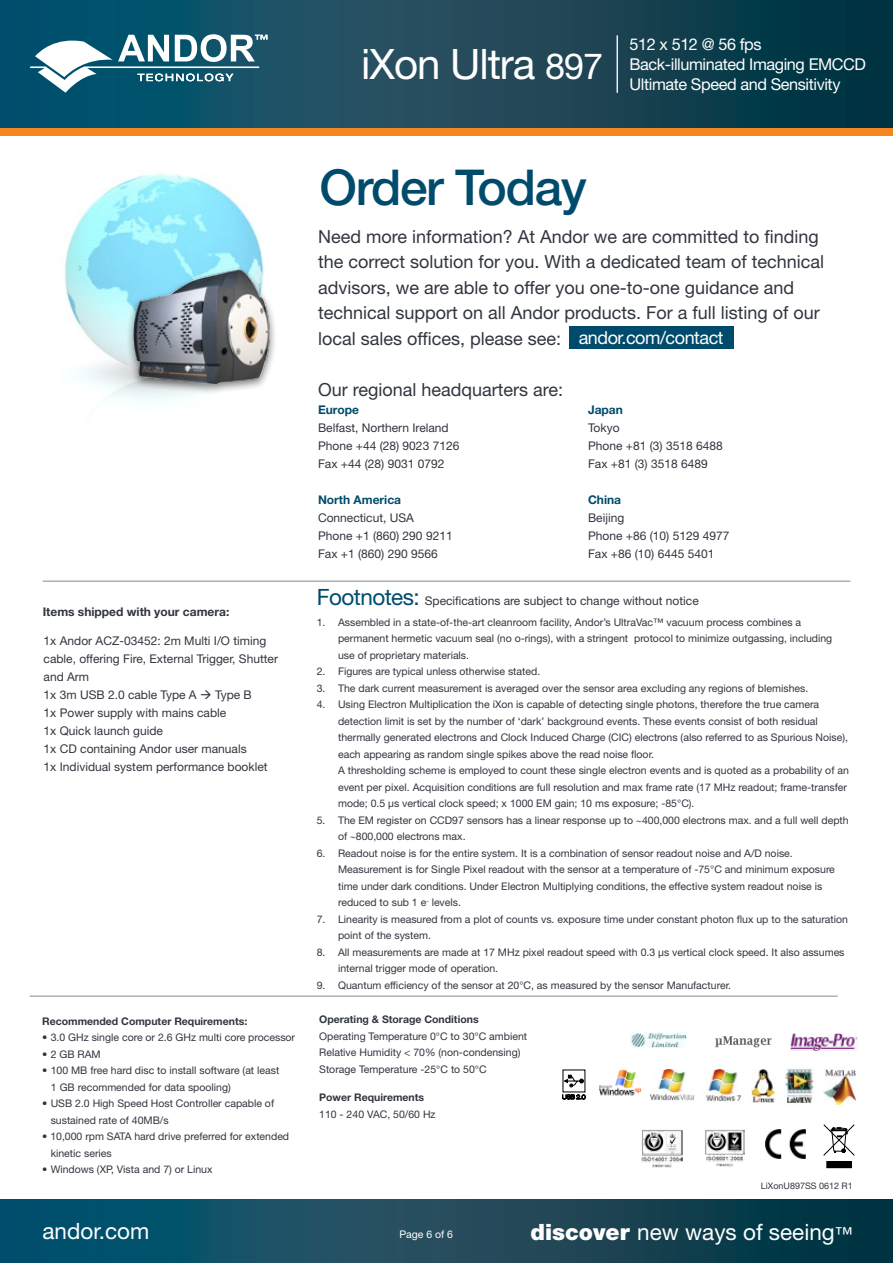
<style>
.page{position:relative;width:893px;height:1263px;background:#fff}
.page>*{position:absolute;margin:0;border:0;box-sizing:border-box;transform-origin:0 0}
.t1{font:500 49.5px "Helvetica Neue LT Std";letter-spacing:-.025em;color:#004b6c}
.t2{font:42px "Helvetica Neue LT Std";letter-spacing:-.025em;color:#fff}
.t3{font:22.5px "Helvetica Neue LT Std";color:#fff}
.t4{font:18px/25.5px "Helvetica Neue LT Std";color:#31353f}
.t5{font:18px "Helvetica Neue LT Std";letter-spacing:-.025em;color:#fff}
.t6{font:16.2px/20.4px "Helvetica Neue LT Std";letter-spacing:-.025em;color:#fff}
.t7{font:12px/18px "Helvetica Neue LT Std";color:#31353f}
.t8{font:700 12px "Helvetica Neue LT Std";color:#004b6c}
.t9{font:700 12px "Helvetica Neue LT Std";color:#31353f}
.t10{font:10.5px/16.5px "Helvetica Neue LT Std";color:#31353f}
.t11{font:700 10.5px "Helvetica Neue LT Std";color:#31353f}
.t12{font:10.5px "Helvetica Neue LT Std";color:#fff}
.t13{font:9px "Helvetica Neue LT Std";color:#31353f}
.s1{font-size:36px}
.s2{font-size:22.5px;color:#004b6c}
.s3{font-weight:900}
.s4{font-size:18px}
</style>
<div class="page">
<img style="left:0;top:1199px;width:893px;height:64px">
<div style="left:0;top:128px;width:893px;height:8px;background:#f5851e"></div>
<img style="left:0;top:0;width:893px;height:128px">
<svg style="left:30px;top:34px;width:237px;height:59px"></svg>
<hr style="left:617px;top:35px;width:1px;height:58px;background:#fff">
<hr style="left:43px;top:581px;width:807px;height:1px;background:#86898f">
<img style="left:64px;top:173px;width:200px;height:229px">
<div style="left:569px;top:326px;width:164px;height:23px;background:#004b6c"></div>
<hr style="left:30px;top:996px;width:808px;height:1px;background:#86898f">
<div style="left:125px;top:266px;width:153px;height:129px;background:#000;opacity:.5"></div>
<img style="left:133px;top:268px;width:141px;height:115px">
<img style="left:785px;top:1068px;width:30px;height:35px">
<img style="left:823px;top:1069px;width:32px;height:36px">
<img style="left:752px;top:1069px;width:24px;height:33px">
<img style="left:706px;top:1069px;width:35px;height:33px">
<img style="left:650px;top:1069px;width:44px;height:32px">
<img style="left:599px;top:1069px;width:43px;height:27px">
<img style="left:631px;top:1032px;width:55px;height:15px">
<img style="left:715px;top:1036px;width:56px;height:12px">
<img style="left:790px;top:1033px;width:67px;height:18px">
<div style="left:827px;top:1161px;width:24px;height:7px;background:#000"></div>
<svg style="left:823px;top:1124px;width:31px;height:32px"></svg>
<img style="left:766px;top:1130px;width:40px;height:28px">
<img style="left:705px;top:1130px;width:39px;height:36px">
<img style="left:641px;top:1130px;width:41px;height:37px">
<svg style="left:562px;top:1069px;width:23px;height:30px"></svg>
<h3 class="t6" style="left:629px;top:33px;width:238px">512 x 512 @ 56 fps<br>Back-illuminated Imaging EMCCD<br>Ultimate Speed and Sensitivity</h3>
<h2 class="t2" style="left:427px;top:38px;width:177px">iXon3 <span class="s1">897</span></h2>
<h3 class="t6" style="left:629px;top:43px;width:224px">8.2 x 8.2 mm / 512 x 512 sensor</h3>
<h2 class="t2" style="left:361px;top:39px;width:176px">iXon Ultra</h2>
<h3 class="t6" style="left:629px;top:63px;width:216px">Lowest Noise Imaging EMCCD</h3>
<p class="t9" style="left:43px;top:604px;width:188px">Items shipped with your camera:</p>
<p class="t7" style="left:44px;top:632px;width:236px">1x Andor ACZ-03452: 2m Multi I/O timing cable, offering Fire, External Trigger, Shutter and Arm<br>1x 3m USB 2.0 cable Type A → Type B<br>1x Power supply with mains cable<br>1x Quick launch guide<br>1x CD containing Andor user manuals<br>1x Individual system performance booklet</p>
<p class="t11" style="left:42px;top:1014px;width:207px">Recommended Computer Requirements:</p>
<p class="t10" style="left:42px;top:1029px;width:254px">• 3.0 GHz single core or 2.6 GHz multi core processor</p>
<p class="t10" style="left:42px;top:1045px;width:60px">• 2 GB RAM</p>
<p class="t10" style="left:51px;top:1062px;width:230px;text-indent:-9px">• 100 MB free hard disc to install software (at least<br>1 GB recommended for data spooling)</p>
<p class="t10" style="left:51px;top:1095px;width:225px;text-indent:-9px">• USB 2.0 High Speed Host Controller capable of sustained rate of 40MB/s</p>
<p class="t10" style="left:51px;top:1128px;width:240px;text-indent:-9px">• 10,000 rpm SATA hard drive preferred for extended kinetic series</p>
<p class="t10" style="left:42px;top:1161px;width:172px">• Windows (XP, Vista and 7) or Linux</p>
<h1 class="t1" style="left:319px;top:158px;width:269px">Order Today</h1>
<p class="t4" style="left:318px;top:223px;width:508px">Need more information? At Andor we are committed to finding the correct solution for you. With a dedicated team of technical advisors, we are able to offer you one-to-one guidance and technical support on all Andor products. For a full listing of our local sales offices, please see:</p>
<h3 class="t4" style="left:318px;top:376px;width:247px">Our regional headquarters are:</h3>
<p class="t8" style="left:318px;top:402px;width:42px">Europe</p>
<p class="t8" style="left:588px;top:402px;width:36px">Japan</p>
<p class="t7" style="left:318px;top:418px;width:132px">Belfast, Northern Ireland</p>
<p class="t7" style="left:588px;top:418px;width:33px">Tokyo</p>
<p class="t7" style="left:318px;top:436px;width:143px">Phone +44 (28) 9023 7126</p>
<p class="t7" style="left:588px;top:436px;width:136px">Phone +81 (3) 3518 6488</p>
<p class="t7" style="left:318px;top:454px;width:128px">Fax +44 (28) 9031 0792</p>
<p class="t7" style="left:588px;top:454px;width:121px">Fax +81 (3) 3518 6489</p>
<p class="t8" style="left:318px;top:492px;width:85px">North America</p>
<p class="t8" style="left:588px;top:492px;width:35px">China</p>
<p class="t7" style="left:318px;top:508px;width:98px">Connecticut, USA</p>
<p class="t7" style="left:588px;top:508px;width:38px">Beijing</p>
<p class="t7" style="left:318px;top:526px;width:136px">Phone +1 (860) 290 9211</p>
<p class="t7" style="left:588px;top:526px;width:143px">Phone +86 (10) 5129 4977</p>
<p class="t7" style="left:318px;top:544px;width:121px">Fax +1 (860) 290 9566</p>
<p class="t7" style="left:588px;top:544px;width:128px">Fax +86 (10) 6445 5401</p>
<h3 class="t5" style="left:579px;top:327px;width:146px">andor.com/contact</h3>
<p class="t7" style="left:317px;top:592px;width:384px"><span class="s2">Footnotes:</span> Specifications are subject to change without notice</p>
<p class="t10" style="left:338px;top:614px;width:496px;text-indent:-21px">1. Assembled in a state-of-the-art cleanroom facility, Andor’s UltraVac™ vacuum process combines a permanent hermetic vacuum seal (no o-rings), with a stringent protocol to minimize outgassing, including use of proprietary materials.</p>
<p class="t10" style="left:317px;top:663px;width:225px">2. Figures are typical unless otherwise stated.</p>
<p class="t10" style="left:317px;top:680px;width:493px">3. The dark current measurement is averaged over the sensor area excluding any regions of blemishes.</p>
<p class="t10" style="left:338px;top:696px;width:512px;text-indent:-21px">4. Using Electron Multiplication the iXon is capable of detecting single photons, therefore the true camera detection limit is set by the number of ‘dark’ background events. These events consist of both residual thermally generated electrons and Clock Induced Charge (CIC) electrons (also referred to as Spurious Noise), each appearing as random single spikes above the read noise floor.<br>A thresholding scheme is employed to count these single electron events and is quoted as a probability of an event per pixel. Acquisition conditions are full resolution and max frame rate (17 MHz readout; frame-transfer mode; 0.5 µs vertical clock speed; x 1000 EM gain; 10 ms exposure; -85°C).</p>
<p class="t10" style="left:338px;top:812px;width:512px;text-indent:-21px">5. The EM register on CCD97 sensors has a linear response up to 400,000 electrons max. and a full well depth of 800,000 electrons max.</p>
<p class="t10" style="left:338px;top:845px;width:498px;text-indent:-21px">6. Readout noise is for the entire system. It is a combination of sensor readout noise and A/D noise.<br>Measurement is for Single Pixel readout with the sensor at a temperature of -75°C and minimum exposure time under dark conditions. Under Electron Multiplying conditions, the effective system readout noise is reduced to sub 1 e<sup>-</sup> levels.</p>
<p class="t10" style="left:338px;top:911px;width:511px;text-indent:-21px">7. Linearity is measured from a plot of counts vs. exposure time under constant photon flux up to the saturation point of the system.</p>
<p class="t10" style="left:338px;top:944px;width:508px;text-indent:-21px">8. All measurements are made at 17 MHz pixel readout speed with 0.3 µs vertical clock speed. It also assumes internal trigger mode of operation.</p>
<p class="t10" style="left:317px;top:977px;width:416px">9. Quantum efficiency of the sensor at 20°C, as measured by the sensor Manufacturer.</p>
<p class="t11" style="left:319px;top:1013px;width:161px">Operating &amp; Storage Conditions</p>
<p class="t10" style="left:319px;top:1027px;width:209px">Operating Temperature 0°C to 30°C ambient<br>Relative Humidity &lt; 70% (non-condensing)<br>Storage Temperature -25°C to 50°C</p>
<p class="t11" style="left:319px;top:1091px;width:106px">Power Requirements</p>
<p class="t10" style="left:319px;top:1105px;width:118px">110 - 240 VAC, 50/60 Hz</p>
<p class="t13" style="left:761px;top:1181px;width:93px">LiXonU897SS 0612 R1</p>
<h3 class="t3" style="left:43px;top:1218px;width:108px">andor.com</h3>
<p class="t12" style="left:399px;top:1228px;width:55px">Page 6 of 6</p>
<h3 class="t3" style="left:531px;top:1218px;width:323px"><span class="s3">discover</span> new ways of seeing<span class="s4">™</span></h3>
</div>
